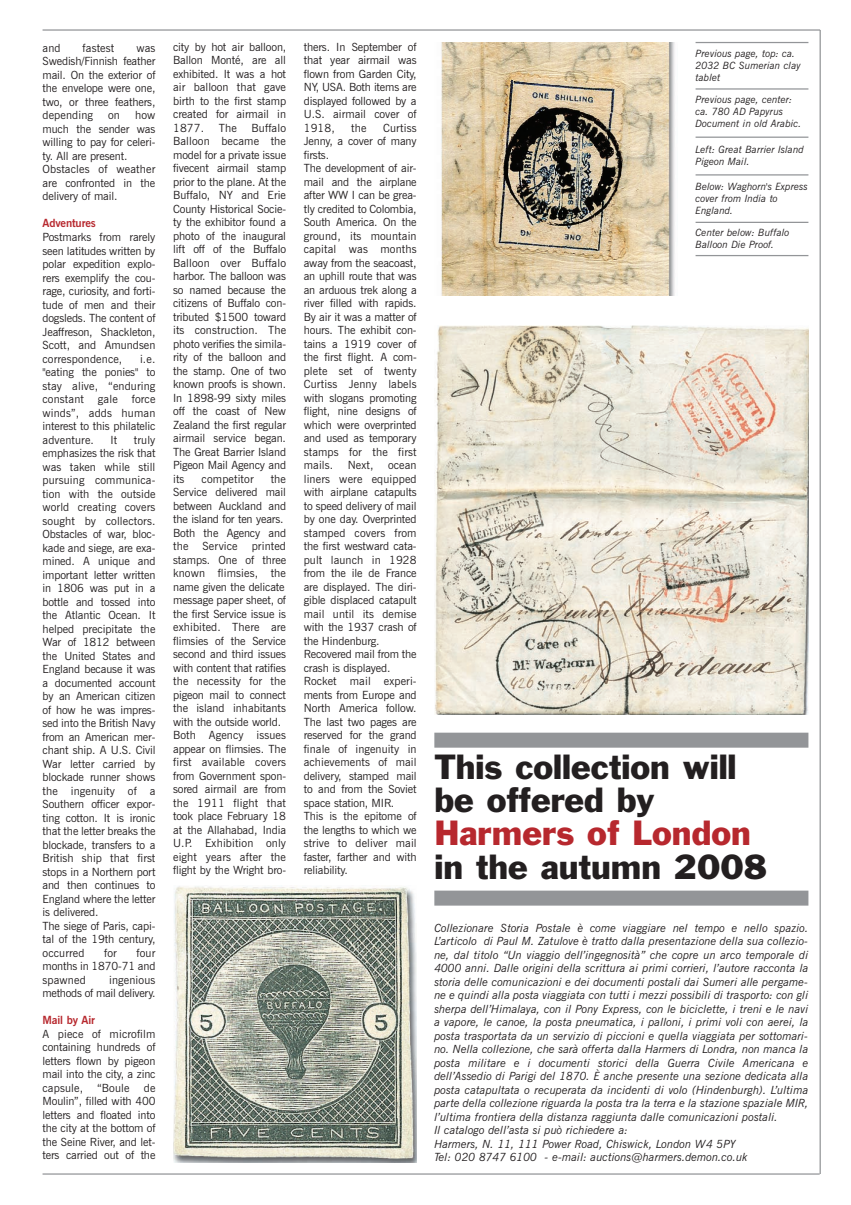
<style>
.page{position:relative;width:851px;height:1205px;background:#fff}
.page>*{position:absolute;margin:0;border:0;box-sizing:border-box;transform-origin:0 0}
.t1{font:32.38px/33.4px "Franklin Gothic";color:#231f20}
.t2{font:32.38px "Franklin Gothic";color:#b7282e}
.t3{font:11.25px/13.5px "News Gothic BT";letter-spacing:-.01em;color:#231f20;text-align:justify}
.t4{font:italic 11.25px/13.5px "News Gothic BT";color:#231f20}
.t5{font:700 11.25px "News Gothic BT";letter-spacing:-.01em;color:#b7282e}
.t6{font:11.25px "News Gothic BT";letter-spacing:.01em;color:#231f20}
.t7{font:italic 10px/12px "News Gothic BT";color:#231f20}
</style>
<div class="page">
<img style="left:173px;top:886px;width:243px;height:276px">
<img style="left:441px;top:43px;width:234px;height:253px">
<img style="left:435px;top:325px;width:373px;height:390px">
<hr style="left:43px;top:1173px;width:776px;height:1px;background:#939598">
<hr style="left:43px;top:29px;width:777px;height:2px;background:#939598">
<hr style="left:819px;top:30px;width:1px;height:1144px;background:#939598">
<div style="left:434px;top:732px;width:374px;height:15px;background:#939598"></div>
<div style="left:434px;top:890px;width:374px;height:15px;background:#939598"></div>
<hr style="left:695px;top:42px;width:113px;height:1px;background:#939598">
<hr style="left:695px;top:88px;width:113px;height:2px;background:#939598">
<hr style="left:695px;top:137px;width:113px;height:1px;background:#939598">
<hr style="left:695px;top:174px;width:113px;height:1px;background:#939598">
<hr style="left:695px;top:255px;width:113px;height:1px;background:#939598">
<hr style="left:695px;top:222px;width:113px;height:1px;background:#939598">
<p class="t3" style="left:43px;top:42px;width:20px">and</p>
<p class="t6" style="left:83px;top:44px;width:33px">fastest</p>
<p class="t3" style="left:43px;top:42px;width:114px;text-indent:94px">was Swedish/Finnish feather mail. On the exterior of the envelope were one, two, or three feathers, depending</p>
<p class="t3" style="left:43px;top:110px;width:114px;text-align:left;text-indent:92px">how much the sender was willing to pay for celeri&shy;ty. All are present.<br>Obstacles of weather are confronted in the delivery of mail.</p>
<p class="t5" style="left:43px;top:219px;width:55px">Adventures</p>
<p class="t3" style="left:43px;top:231px;width:114px">Postmarks from rarely seen latitudes written by polar expedition explo&shy;rers exemplify the cou&shy;rage, curiosity, and forti&shy;tude of men and their dogsleds. The content of Jeaffreson, Shackleton, Scott, and Amundsen correspondence,</p>
<p class="t3" style="left:108px;top:110px;width:13px">on</p>
<p class="t3" style="left:43px;top:353px;width:114px;text-indent:97px">i.e. "eating the ponies" to stay alive, “enduring constant gale force winds”, adds human interest to this philatelic adventure.</p>
<p class="t3" style="left:43px;top:434px;width:114px;text-align:left;text-indent:91px">truly emphasizes the risk that was taken while still pursuing communica&shy;tion with the outside world creating covers sought by collectors.<br>Obstacles of war, bloc&shy;kade and siege, are exa&shy;mined. A unique and important letter written in 1806 was put in a bottle and tossed into the Atlantic Ocean. It helped precipitate the<br>War of 1812 between the United States and<br>England because it was a documented account by an American citizen of how he was impres&shy;sed into the British Navy from an American mer&shy;chant ship. A U.S. Civil<br>War letter carried by blockade runner shows the ingenuity of a<br>Southern officer expor&shy;ting cotton. It is ironic that the letter breaks the blockade, transfers to a<br>British ship that first stops in a Northern port and then continues to<br>England where the letter is delivered.<br>The siege of Paris, capi&shy;tal of the 19th century, occurred</p>
<p class="t3" style="left:110px;top:434px;width:8px">It</p>
<p class="t3" style="left:43px;top:947px;width:114px;text-indent:94px">four months in 1870-71 and spawned</p>
<p class="t3" style="left:104px;top:947px;width:14px">for</p>
<p class="t3" style="left:43px;top:974px;width:114px;text-align:right">ingenious<br>methods of mail delivery.</p>
<p class="t5" style="left:43px;top:1016px;width:54px">Mail by Air</p>
<p class="t3" style="left:43px;top:1028px;width:114px">A piece of microfilm containing hundreds of letters flown by pigeon mail into the city, a zinc capsule,</p>
<p class="t3" style="left:43px;top:1082px;width:114px;text-indent:101px">de Moulin”, filled with 400 letters and floated into the city at the bottom of the Seine River, and let&shy;ters carried out of the</p>
<p class="t3" style="left:97px;top:1082px;width:34px">“Boule</p>
<p class="t3" style="left:173px;top:41px;width:114px">city by hot air balloon, Ballon Monté, are all exhibited. It was a hot air balloon that gave birth to the first stamp created for airmail in 1877.</p>
<p class="t3" style="left:173px;top:122px;width:114px;text-indent:78px">Buffalo Balloon became the model for a private issue fivecent airmail stamp prior to the plane. At the Buffalo, NY and Erie County Historical Socie&shy;ty the exhibitor found a photo of the inaugural lift off of the Buffalo Balloon over Buffalo harbor. The balloon was so named because the citizens of Buffalo con&shy;tributed $1500 toward its construction. The photo verifies the simila&shy;rity of the balloon and the stamp. One of two known proofs is shown.<br>In 1898-99 sixty miles off the coast of New Zealand the first regular airmail service began.<br>The Great Barrier Island Pigeon Mail Agency and its</p>
<p class="t3" style="left:219px;top:122px;width:20px">The</p>
<p class="t3" style="left:173px;top:473px;width:114px;text-align:left;text-indent:98px">the<br>Service delivered mail between Auckland and the island for ten years.<br>Both the Agency and the Service printed stamps. One of three known flimsies, the name given the delicate message paper sheet, of the first Service issue is exhibited. There are flimsies of the Service second and third issues with content that ratifies the necessity for the pigeon mail to connect the island inhabitants with the outside world.<br>Both Agency issues appear on flimsies. The first available covers from Government spon&shy;sored airmail are from the 1911 flight that took place February 18 at the Allahabad, India<br>U.P. Exhibition only eight years after the flight by the Wright bro-</p>
<p class="t6" style="left:202px;top:475px;width:53px">competitor</p>
<p class="t3" style="left:304px;top:41px;width:114px">thers. In September of that year airmail was flown from Garden City, NY, USA. Both items are displayed followed by a U.S. airmail cover of 1918,</p>
<p class="t3" style="left:304px;top:122px;width:114px;text-align:left;text-indent:79px">Curtiss<br>Jenny, a cover of many firsts.<br>The development of air&shy;mail and the airplane after WW I can be grea&shy;tly credited to Colombia,<br>South America. On the ground, its mountain capital was months away from the seacoast, an uphill route that was an arduous trek along a river filled with rapids.<br>By air it was a matter of hours. The exhibit con&shy;tains a 1919 cover of the first flight. A com&shy;plete set of twenty<br>Curtiss Jenny labels with slogans promoting flight, nine designs of which were overprinted and used as temporary stamps for the first mails.</p>
<p class="t3" style="left:351px;top:122px;width:17px">the</p>
<p class="t3" style="left:348px;top:459px;width:27px">Next,</p>
<p class="t3" style="left:304px;top:459px;width:114px;text-align:left;text-indent:84px">ocean liners were equipped with airplane catapults to speed delivery of mail by one day. Overprinted stamped covers from the first westward cata&shy;pult launch in 1928 from the ile de France are displayed. The diri&shy;gible displaced catapult mail until its demise with the 1937 crash of the Hindenburg.<br>Recovered mail from the crash is displayed.<br>Rocket mail experi&shy;ments from Europe and<br>North America follow.<br>The last two pages are reserved for the grand finale of ingenuity in achievements of mail delivery, stamped mail to and from the Soviet space station, MIR.<br>This is the epitome of the lengths to which we strive to deliver mail faster, farther and with reliability.</p>
<p class="t7" style="left:695px;top:48px;width:107px">Previous page, top: ca.<br>2032 BC Sumerian clay tablet</p>
<p class="t7" style="left:695px;top:94px;width:107px">Previous page, center: ca. 780 AD Papyrus<br>Document in old Arabic.</p>
<p class="t7" style="left:695px;top:144px;width:110px">Left: Great Barrier Island<br>Pigeon Mail.</p>
<p class="t7" style="left:695px;top:181px;width:114px">Below: Waghorn's Express cover from India to<br>England.</p>
<p class="t7" style="left:695px;top:228px;width:95px">Center below: Buffalo<br>Balloon Die Proof.</p>
<h1 class="t1" style="left:434px;top:752px;width:304px">This collection will be offered by</h1>
<h1 class="t2" style="left:434px;top:821px;width:318px">Harmers of London</h1>
<h1 class="t1" style="left:434px;top:852px;width:334px">in the autumn 2008</h1>
<p class="t4" style="left:434px;top:922px;width:375px">Collezionare Storia Postale è come viaggiare nel tempo e nello spazio.<br>L’articolo di Paul M. Zatulove è tratto dalla presentazione della sua collezio&shy;ne, dal titolo “Un viaggio dell’ingegnosità” che copre un arco temporale di 4000 anni. Dalle origini della scrittura ai primi corrieri, l’autore racconta la storia delle comunicazioni e dei documenti postali dai Sumeri alle pergame&shy;ne e quindi alla posta viaggiata con tutti i mezzi possibili di trasporto: con gli sherpa dell’Himalaya, con il Pony Express, con le biciclette, i treni e le navi a vapore, le canoe, la posta pneumatica, i palloni, i primi voli con aerei, la posta trasportata da un servizio di piccioni e quella viaggiata per sottomari&shy;no. Nella collezione, che sarà offerta dalla Harmers di Londra, non manca la posta militare e i documenti storici della Guerra Civile Americana e dell’Assedio di Parigi del 1870. È anche presente una sezione dedicata alla posta catapultata o recuperata da incidenti di volo (Hindenburgh). L’ultima parte della collezione riguarda la posta tra la terra e la stazione spaziale MIR, l’ultima frontiera della distanza raggiunta dalle comunicazioni postali.<br>Il catalogo dell’asta si può richiedere a:<br>Harmers, N. 11, 111 Power Road, Chiswick, London W4 5PY<br>Tel: 020 8747 6100 - e-mail: auctions@harmers.demon.co.uk</p>
</div>
